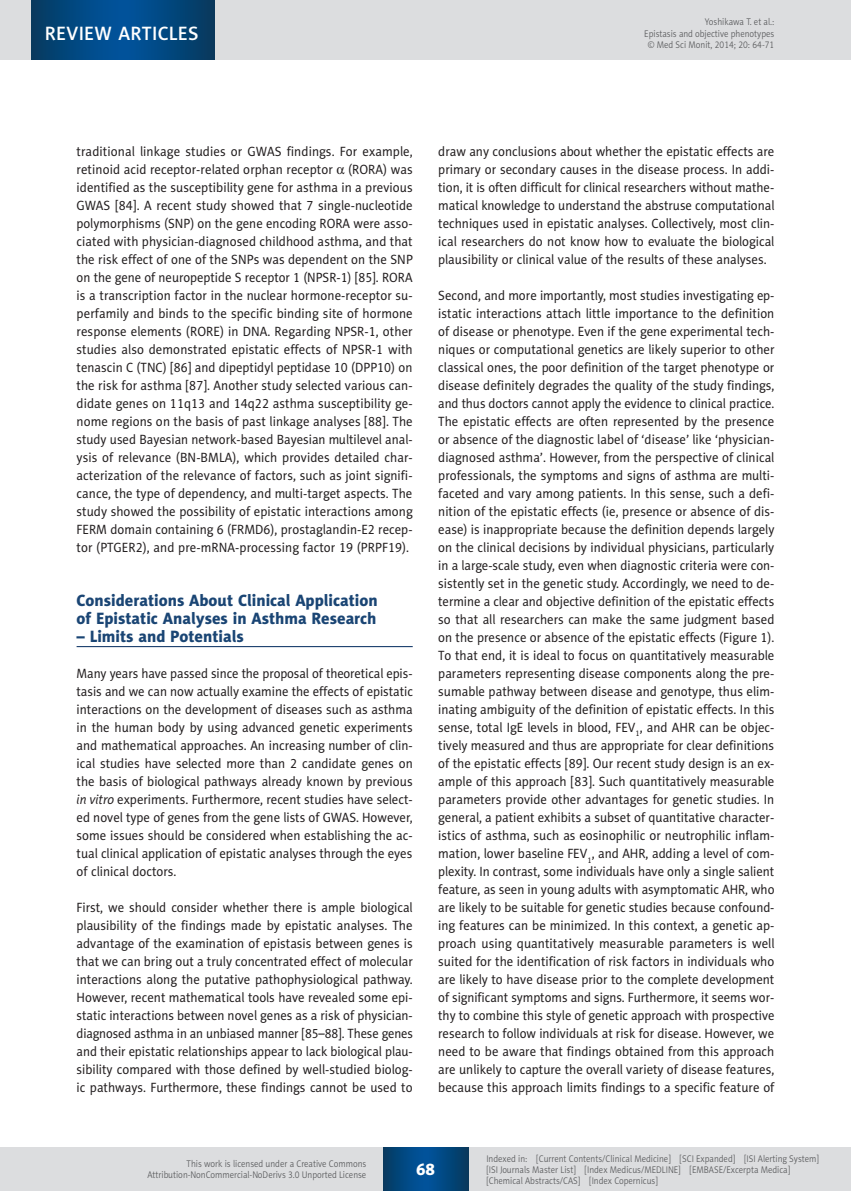
<style>
.page{position:relative;width:851px;height:1191px;background:#fff}
.page>*{position:absolute;margin:0;border:0;box-sizing:border-box;transform-origin:0 0}
.t1{font:19.5px "Naomi Sans EFN Medium";letter-spacing:.015em;color:#fff}
.MSM_Headline_1{font:16.5px/18px "Naomi Sans EFN Heavy";color:#1a4574}
.t2{font:16.5px "Naomi Sans EFN Heavy";color:#fff}
.MSM_Body{font:13.5px/18px "Naomi Sans EFN";color:#231f20;text-align:justify;scale:.95 1}
.MSM_Body-2{font:13.5px/18px "Naomi Sans EFN";color:#231f20;text-align:justify;scale:.94 1}
.t3{font:9.75px/11.2px "Naomi Sans EFN Light";color:#57585a;text-align:right;scale:.9 1}
.s1{font-family:"Standard Sym L"}
.s2{font-style:italic}
</style>
<div class="page">
<hr style="left:77px;top:646px;width:335px;height:1px;background:#00295c">
<div style="left:0;top:1148px;width:850px;height:43px;background:#dcdddf"></div>
<svg style="left:383px;top:1148px;width:85px;height:42px;background:#02477e"></svg>
<div style="left:0;top:0;width:850px;height:60px;background:#dcdddf"></div>
<hr style="left:850px;top:0;width:1px;height:60px;background:#dcdddf">
<svg style="left:32px;top:0;width:183px;height:60px;background:#02477e"></svg>
<h1 class="t1" style="left:45px;top:22px;width:155px">REVIEW ARTICLES</h1>
<p class="t3" style="left:644px;top:16px;width:146px">Yoshikawa T. et al.:<br>Epistasis and objective phenotypes © Med Sci Monit, 2014; 20: 64-71</p>
<p class="MSM_Body" style="left:77px;top:142px;width:355px">traditional linkage studies or GWAS findings. For example, retinoid acid receptor-related orphan receptor <span class="s1">a</span> (RORA) was identified as the susceptibility gene for asthma in a previous GWAS [84]. A recent study showed that 7 single-nucleotide polymorphisms (SNP) on the gene encoding RORA were asso&shy;ciated with physician-diagnosed childhood asthma, and that the risk effect of one of the SNPs was dependent on the SNP on the gene of neuropeptide S receptor 1 (NPSR-1) [85]. RORA is a transcription factor in the nuclear hormone-receptor su&shy;perfamily and binds to the specific binding site of hormone response elements (RORE) in DNA. Regarding NPSR-1, other studies also demonstrated epistatic effects of NPSR-1 with tenascin C (TNC) [86] and dipeptidyl peptidase 10 (DPP10) on the risk for asthma [87]. Another study selected various can&shy;didate genes on 11q13 and 14q22 asthma susceptibility ge&shy;nome regions on the basis of past linkage analyses [88]. The study used Bayesian network-based Bayesian multilevel anal&shy;ysis of relevance (BN-BMLA), which provides detailed char&shy;acterization of the relevance of factors, such as joint signifi&shy;cance, the type of dependency, and multi-target aspects. The study showed the possibility of epistatic interactions among FERM domain containing 6 (FRMD6), prostaglandin-E2 recep&shy;tor (PTGER2), and pre-mRNA-processing factor 19 (PRPF19).</p>
<p class="MSM_Headline_1" style="left:77px;top:591px;width:302px">Considerations About Clinical Application of Epistatic Analyses in Asthma Research</p>
<p class="MSM_Headline_1" style="left:77px;top:627px;width:169px">– Limits and Potentials</p>
<p class="MSM_Body-2" style="left:77px;top:664px;width:359px">Many years have passed since the proposal of theoretical epis&shy;tasis and we can now actually examine the effects of epistatic interactions on the development of diseases such as asthma in the human body by using advanced genetic experiments and mathematical approaches. An increasing number of clin&shy;ical studies have selected more than 2 candidate genes on the basis of biological pathways already known by previous <span class="s2">in vitro</span> experiments. Furthermore, recent studies have select&shy;ed novel type of genes from the gene lists of GWAS. However, some issues should be considered when establishing the ac&shy;tual clinical application of epistatic analyses through the eyes of clinical doctors.</p>
<p class="MSM_Body" style="left:77px;top:898px;width:355px">First, we should consider whether there is ample biological plausibility of the findings made by epistatic analyses. The advantage of the examination of epistasis between genes is that we can bring out a truly concentrated effect of molecular interactions along the putative pathophysiological pathway.<br>However, recent mathematical tools have revealed some epi&shy;static interactions between novel genes as a risk of physician&shy;diagnosed asthma in an unbiased manner [85–88]. These genes and their epistatic relationships appear to lack biological plau&shy;sibility compared with those defined by well-studied biolog&shy;ic pathways. Furthermore, these findings cannot be used to</p>
<p class="MSM_Body" style="left:438px;top:142px;width:355px">draw any conclusions about whether the epistatic effects are primary or secondary causes in the disease process. In addi&shy;tion, it is often difficult for clinical researchers without mathe&shy;matical knowledge to understand the abstruse computational techniques used in epistatic analyses. Collectively, most clin&shy;ical researchers do not know how to evaluate the biological plausibility or clinical value of the results of these analyses.</p>
<p class="MSM_Body" style="left:438px;top:286px;width:355px">Second, and more importantly, most studies investigating ep&shy;istatic interactions attach little importance to the definition of disease or phenotype. Even if the gene experimental tech&shy;niques or computational genetics are likely superior to other classical ones, the poor definition of the target phenotype or disease definitely degrades the quality of the study findings, and thus doctors cannot apply the evidence to clinical practice.<br>The epistatic effects are often represented by the presence or absence of the diagnostic label of ‘disease’ like ‘physician&shy;diagnosed asthma’. However, from the perspective of clinical professionals, the symptoms and signs of asthma are multi&shy;faceted and vary among patients. In this sense, such a defi&shy;nition of the epistatic effects (ie, presence or absence of dis&shy;ease) is inappropriate because the definition depends largely on the clinical decisions by individual physicians, particularly in a large-scale study, even when diagnostic criteria were con&shy;sistently set in the genetic study. Accordingly, we need to de&shy;termine a clear and objective definition of the epistatic effects so that all researchers can make the same judgment based on the presence or absence of the epistatic effects (Figure 1).<br>To that end, it is ideal to focus on quantitatively measurable parameters representing disease components along the pre&shy;sumable pathway between disease and genotype, thus elim&shy;inating ambiguity of the definition of epistatic effects. In this sense, total IgE levels in blood, FEV<sub>1</sub>, and AHR can be objec&shy;tively measured and thus are appropriate for clear definitions of the epistatic effects [89]. Our recent study design is an ex&shy;ample of this approach [83]. Such quantitatively measurable parameters provide other advantages for genetic studies. In general, a patient exhibits a subset of quantitative character&shy;istics of asthma, such as eosinophilic or neutrophilic inflam&shy;mation, lower baseline FEV<sub>1</sub>, and AHR, adding a level of com&shy;plexity. In contrast, some individuals have only a single salient feature, as seen in young adults with asymptomatic AHR, who are likely to be suitable for genetic studies because confound&shy;ing features can be minimized. In this context, a genetic ap&shy;proach using quantitatively measurable parameters is well suited for the identification of risk factors in individuals who are likely to have disease prior to the complete development of significant symptoms and signs. Furthermore, it seems wor&shy;thy to combine this style of genetic approach with prospective research to follow individuals at risk for disease. However, we need to be aware that findings obtained from this approach are unlikely to capture the overall variety of disease features, because this approach limits findings to a specific feature of</p>
<p class="t3" style="left:147px;top:1158px;width:245px">This work is licensed under a Creative Commons<br>Attribution-NonCommercial-NoDerivs 3.0 Unported License</p>
<p class="t2" style="left:416px;top:1159px;width:21px">68</p>
<p class="t3" style="left:486px;top:1152px;width:371px;text-align:left">Indexed in: [Current Contents/Clinical Medicine] [SCI Expanded] [ISI Alerting System] [ISI Journals Master List] [Index Medicus/MEDLINE] [EMBASE/Excerpta Medica] [Chemical Abstracts/CAS] [Index Copernicus]</p>
</div>
